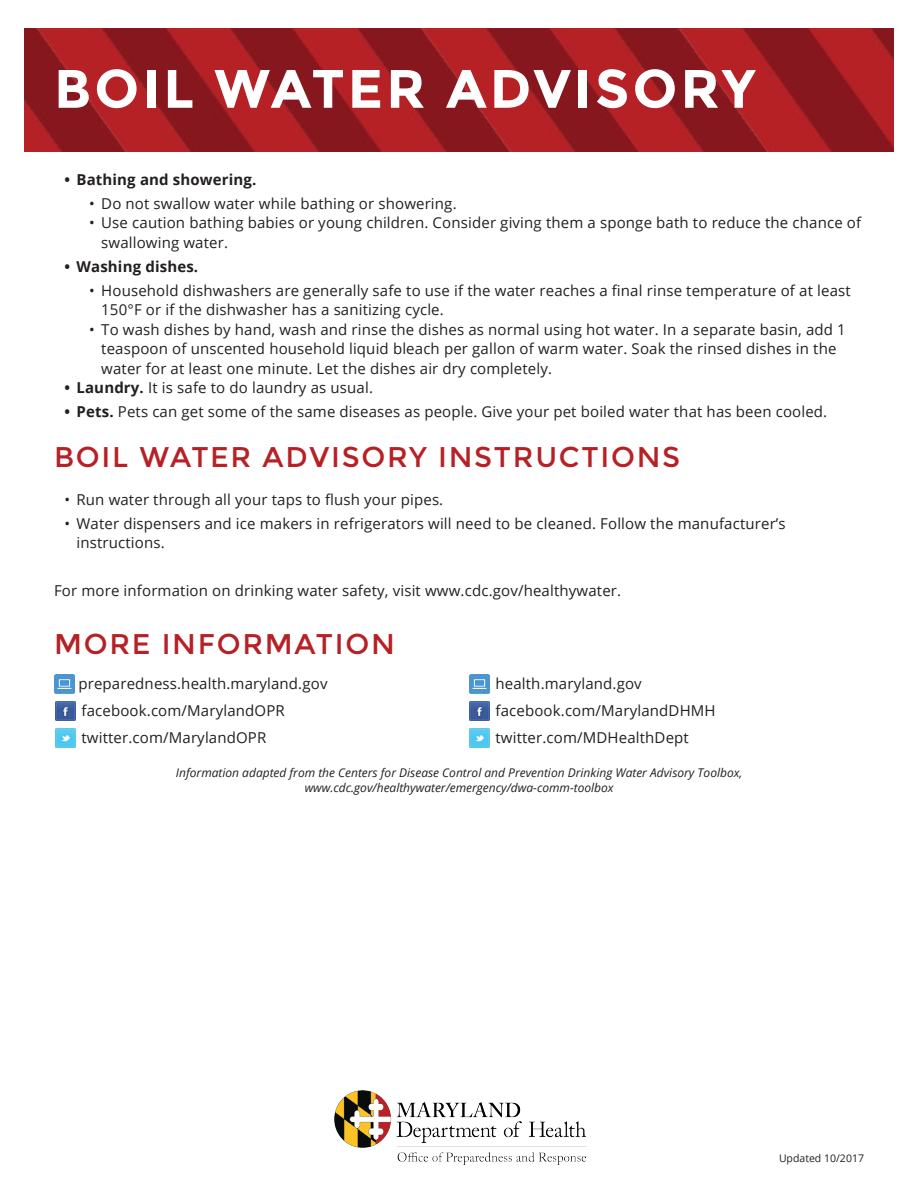
<style>
.page{position:relative;width:918px;height:1188px;background:#fff}
.page>*{position:absolute;margin:0;border:0;box-sizing:border-box;transform-origin:0 0}
.t1{font:700 54px "Montserrat";letter-spacing:.06em;color:#fff}
.t2{font:28.5px "Montserrat";letter-spacing:.06em;color:#b72025}
.t3{font:15px/19.5px "Open Sans";letter-spacing:.01em;color:#231f20}
.t4{font:700 15px "Open Sans";letter-spacing:.01em;color:#231f20}
.t5{font:italic 12px/14.4px "Open Sans";color:#231f20;text-align:center}
.t6{font:10.5px "Open Sans";color:#231f20}
.s1{font-weight:700}
</style>
<div class="page">
<img style="left:25px;top:28px;width:868px;height:123px">
<img style="left:334px;top:1091px;width:253px;height:73px">
<img style="left:54px;top:674px;width:20px;height:20px">
<img style="left:56px;top:701px;width:20px;height:20px">
<img style="left:56px;top:728px;width:20px;height:20px">
<img style="left:470px;top:674px;width:20px;height:20px">
<img style="left:470px;top:701px;width:20px;height:20px">
<img style="left:470px;top:728px;width:20px;height:20px">
<p class="t1" style="left:54px;top:57px;width:703px">BOIL WATER ADVISORY</p>
<p class="t4" style="left:64px;top:169px;width:194px">• Bathing and showering.</p>
<p class="t3" style="left:89px;top:193px;width:369px">• Do not swallow water while bathing or showering.</p>
<p class="t3" style="left:101px;top:213px;width:762px;text-indent:-12px">• Use caution bathing babies or young children. Consider giving them a sponge bath to reduce the chance of swallowing water.</p>
<p class="t4" style="left:64px;top:256px;width:135px">• Washing dishes.</p>
<p class="t3" style="left:101px;top:280px;width:751px;text-indent:-12px">• Household dishwashers are generally safe to use if the water reaches a final rinse temperature of at least<br>150°F or if the dishwasher has a sanitizing cycle.</p>
<p class="t3" style="left:101px;top:319px;width:746px;text-indent:-12px">• To wash dishes by hand, wash and rinse the dishes as normal using hot water. In a separate basin, add 1 teaspoon of unscented household liquid bleach per gallon of warm water. Soak the rinsed dishes in the water for at least one minute. Let the dishes air dry completely.</p>
<p class="t3" style="left:64px;top:378px;width:310px"><span class="s1">• Laundry.</span> It is safe to do laundry as usual.</p>
<p class="t3" style="left:64px;top:402px;width:764px"><span class="s1">• Pets.</span> Pets can get some of the same diseases as people. Give your pet boiled water that has been cooled.</p>
<p class="t2" style="left:54px;top:441px;width:628px">BOIL WATER ADVISORY INSTRUCTIONS</p>
<p class="t3" style="left:64px;top:489px;width:380px">• Run water through all your taps to flush your pipes.</p>
<p class="t3" style="left:76px;top:513px;width:711px;text-indent:-12px">• Water dispensers and ice makers in refrigerators will need to be cleaned. Follow the manufacturer’s instructions.</p>
<p class="t3" style="left:54px;top:581px;width:569px">For more information on drinking water safety, visit www.cdc.gov/healthywater.</p>
<p class="t2" style="left:54px;top:627px;width:342px">MORE INFORMATION</p>
<p class="t3" style="left:78px;top:674px;width:251px">preparedness.health.maryland.gov</p>
<p class="t3" style="left:82px;top:701px;width:205px">facebook.com/MarylandOPR</p>
<p class="t3" style="left:82px;top:728px;width:186px">twitter.com/MarylandOPR</p>
<p class="t3" style="left:496px;top:674px;width:148px">health.maryland.gov</p>
<p class="t3" style="left:496px;top:701px;width:222px">facebook.com/MarylandDHMH</p>
<p class="t3" style="left:496px;top:728px;width:195px">twitter.com/MDHealthDept</p>
<p class="t5" style="left:176px;top:765px;width:568px">Information adapted from the Centers for Disease Control and Prevention Drinking Water Advisory Toolbox, www.cdc.gov/healthywater/emergency/dwa-comm-toolbox</p>
<p class="t6" style="left:779px;top:1151px;width:87px">Updated 10/2017</p>
</div>
